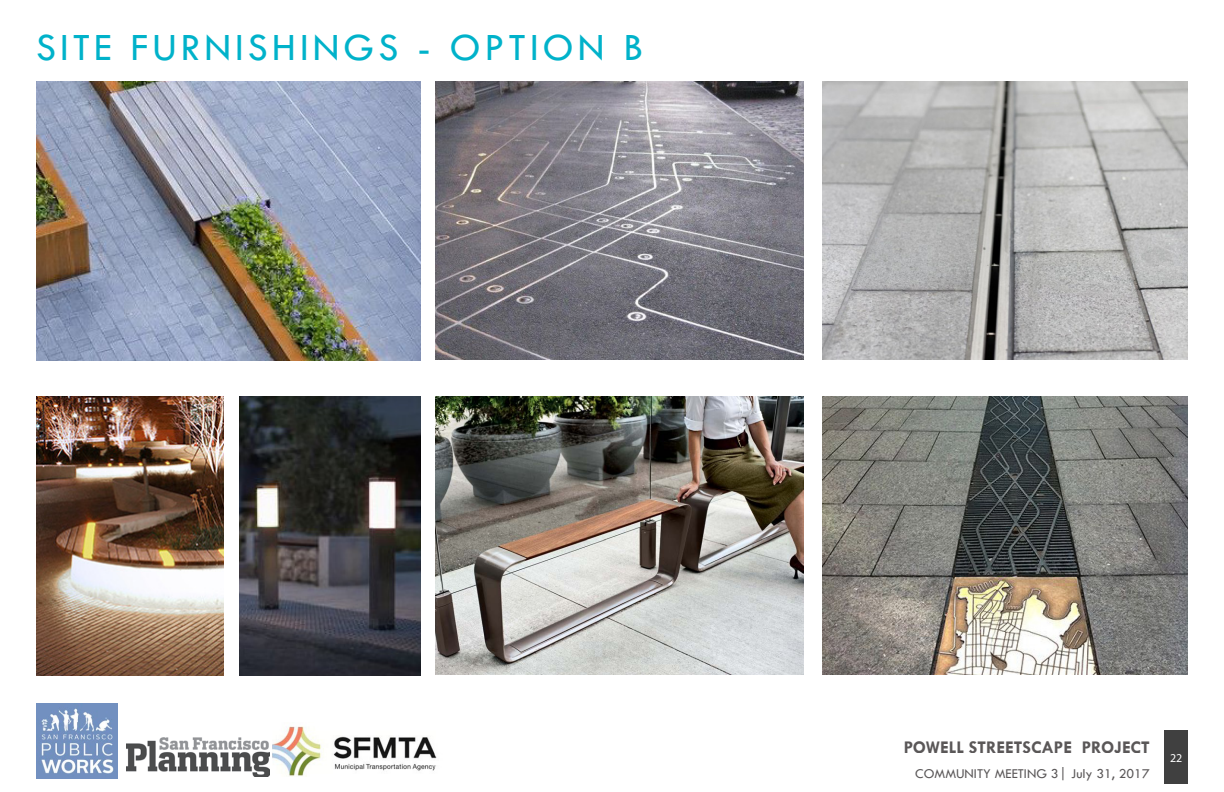
<style>
.page{position:relative;width:1224px;height:792px;background:#fff}
.page>*{position:absolute;margin:0;border:0;box-sizing:border-box;transform-origin:0 0}
.t1{font:40px "Tw Cen";letter-spacing:.1em;color:#00b2ca}
.t2{font:700 18px "Tw Cen";color:#231f20}
.t3{font:14px "Tw Cen";color:#231f20}
.t4{font:12px "Myriad Pro";color:#fff}
.s1{font-size:16px}
</style>
<div class="page">
<div style="left:1164px;top:730px;width:24px;height:54px;background:#404040"></div>
<img style="left:36px;top:704px;width:82px;height:74px">
<img style="left:272px;top:726px;width:165px;height:51px">
<img style="left:127px;top:737px;width:143px;height:40px">
<img style="left:435px;top:81px;width:369px;height:279px">
<img style="left:822px;top:81px;width:366px;height:279px">
<img style="left:822px;top:396px;width:366px;height:279px">
<img style="left:36px;top:81px;width:384px;height:279px">
<img style="left:239px;top:396px;width:181px;height:279px">
<img style="left:435px;top:396px;width:369px;height:279px">
<img style="left:36px;top:396px;width:187px;height:279px">
<p class="t1" style="left:36px;top:23px;width:609px">SITE FURNISHINGS - OPTION B</p>
<p class="t2" style="left:903px;top:736px;width:248px">POWELL STREETSCAPE PROJECT</p>
<p class="t3" style="left:915px;top:765px;width:236px">COMMUNITY MEETING 3<span class="s1">|</span> July 31, 2017</p>
<p class="t4" style="left:1170px;top:750px;width:14px">22</p>
</div>
